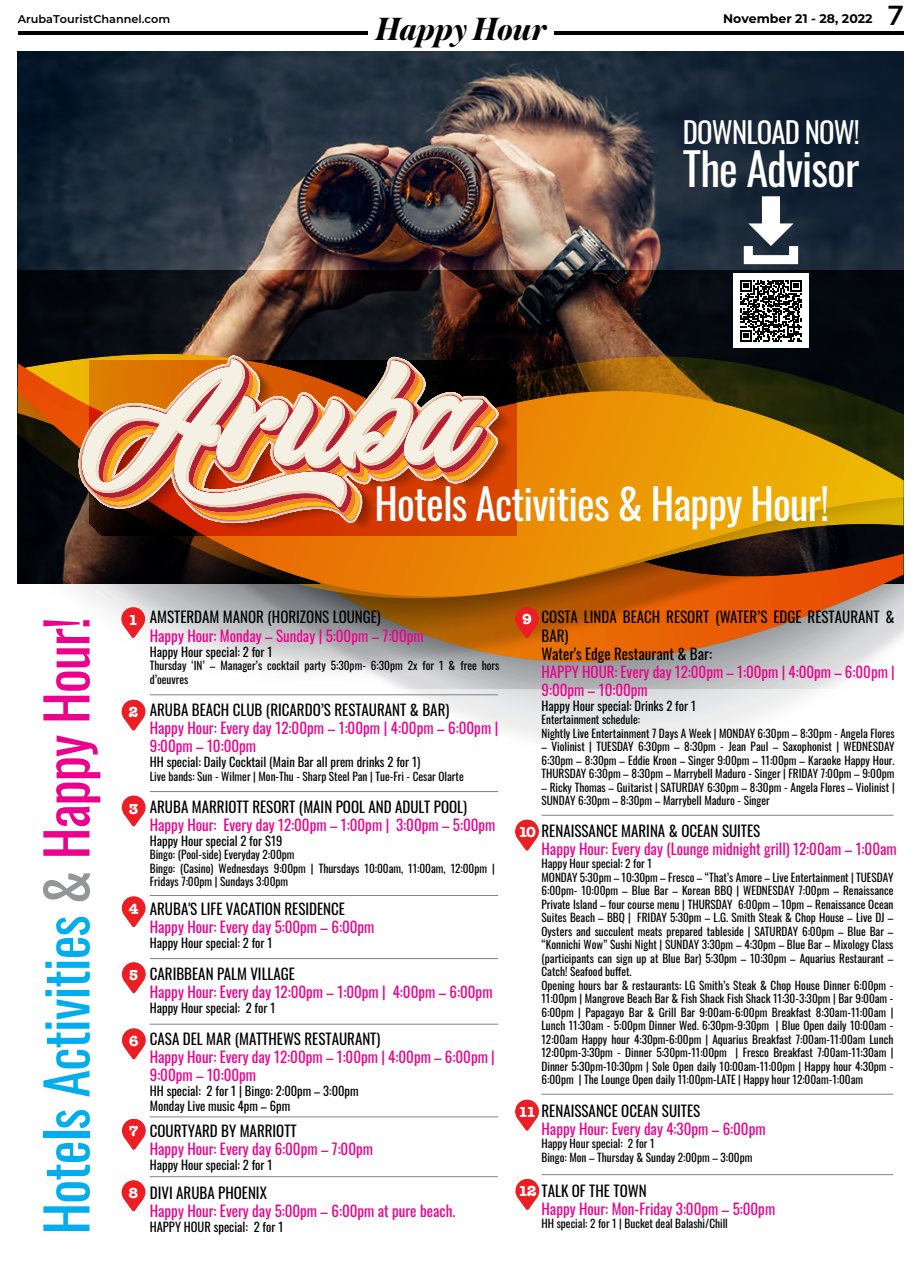
<style>
.page{position:relative;width:922px;height:1276px;background:#fff}
.page>*{position:absolute;margin:0;border:0;box-sizing:border-box;transform-origin:0 0}
.t1{font:56.88px "Oswald";letter-spacing:-.02em;color:#00aeef}
.t2{font:44.38px "Oswald";letter-spacing:-.02em;color:#fff}
.t3{font:41.88px "Oswald";letter-spacing:-.02em;color:#fff}
.t4{font:italic 700 33.75px "Austin Cyr";color:#000}
.t5{font:28.75px "Oswald";letter-spacing:-.03em;color:#fff}
.t6{font:15px/18px "Oswald";color:#ec008c}
.t7{font:15px/18px "Oswald";color:#000}
.t8{font:700 15px "American Typewriter";color:#fff}
.t9{font:12.5px/15px "Oswald";color:#000}
.t10{font:700 12.5px "Montserrat";color:#000}
.t11{font:11.25px/13.5px "Oswald";color:#000}
.t12{font:600 11.25px "Montserrat";color:#000}
.s1{font-family:"Nexa";font-size:27.5px}
.s2{color:#939598}
.s3{color:#ec008c}
.s4{font-family:"American Typewriter";font-weight:700;color:#fff}
.s5{color:#000}
</style>
<div class="page">
<hr style="left:18px;top:31px;width:349px;height:4px;background:#000">
<hr style="left:554px;top:31px;width:350px;height:4px;background:#000">
<img style="left:18px;top:52px;width:885px;height:218px">
<svg style="left:121px;top:688px;width:707px;height:123px"></svg>
<svg style="left:18px;top:274px;width:885px;height:414px"></svg>
<svg style="left:18px;top:279px;width:885px;height:403px;background:#9a733d"></svg>
<svg style="left:121px;top:607px;width:24px;height:32px"></svg>
<svg style="left:515px;top:607px;width:23px;height:32px"></svg>
<svg style="left:122px;top:700px;width:23px;height:31px"></svg>
<svg style="left:122px;top:795px;width:23px;height:32px"></svg>
<svg style="left:122px;top:896px;width:23px;height:32px"></svg>
<svg style="left:122px;top:962px;width:24px;height:32px"></svg>
<svg style="left:122px;top:1029px;width:24px;height:31px"></svg>
<img style="left:37px;top:314px;width:503px;height:251px">
<svg style="left:78px;top:294px;width:422px;height:230px;background:#9d6d50"></svg>
<hr style="left:150px;top:694px;width:348px;height:1px;background:#808285">
<hr style="left:150px;top:791px;width:348px;height:1px;background:#808285">
<hr style="left:150px;top:895px;width:348px;height:1px;background:#808285">
<hr style="left:150px;top:1176px;width:347px;height:1px;background:#808285">
<hr style="left:541px;top:815px;width:352px;height:1px;background:#808285">
<hr style="left:541px;top:1094px;width:352px;height:1px;background:#808285">
<hr style="left:541px;top:1174px;width:352px;height:1px;background:#808285">
<hr style="left:150px;top:958px;width:348px;height:1px;background:#808285">
<hr style="left:150px;top:1024px;width:348px;height:1px;background:#808285">
<hr style="left:150px;top:1116px;width:348px;height:1px;background:#808285">
<div style="left:515px;top:607px;width:23px;height:23px;background:#ed1d24;border-radius:50%"></div>
<svg style="left:515px;top:820px;width:23px;height:31px"></svg>
<div style="left:515px;top:820px;width:23px;height:22px;background:#ed1d24;border-radius:50%"></div>
<svg style="left:515px;top:1104px;width:24px;height:27px"></svg>
<div style="left:515px;top:1099px;width:23px;height:23px;background:#ed1d24;border-radius:50%"></div>
<svg style="left:515px;top:1179px;width:24px;height:31px"></svg>
<div style="left:516px;top:1179px;width:22px;height:22px;background:#ed1d24;border-radius:50%"></div>
<div style="left:122px;top:700px;width:23px;height:22px;background:#ed1d24;border-radius:50%"></div>
<div style="left:122px;top:796px;width:23px;height:23px;background:#ed1d24;border-radius:50%"></div>
<div style="left:122px;top:897px;width:23px;height:22px;background:#ed1d24;border-radius:50%"></div>
<div style="left:122px;top:962px;width:23px;height:23px;background:#ed1d24;border-radius:50%"></div>
<div style="left:122px;top:1028px;width:23px;height:23px;background:#ed1d24;border-radius:50%"></div>
<svg style="left:122px;top:1119px;width:24px;height:31px"></svg>
<div style="left:122px;top:1119px;width:23px;height:22px;background:#ed1d24;border-radius:50%"></div>
<svg style="left:122px;top:1181px;width:23px;height:31px"></svg>
<div style="left:122px;top:1180px;width:23px;height:23px;background:#ed1d24;border-radius:50%"></div>
<svg style="left:743px;top:196px;width:54px;height:68px"></svg>
<div style="left:733px;top:273px;width:75px;height:75px;background:#fff"></div>
<svg style="left:740px;top:280px;width:61px;height:61px"></svg>
<p class="t12" style="left:18px;top:11px;width:154px">ArubaTouristChannel.com</p>
<p class="t10" style="left:722px;top:10px;width:182px">November 21 - 28, 2022 <span class="s1">7</span></p>
<h3 class="t4" style="left:375px;top:4px;width:172px">Happy Hour</h3>
<h3 class="t5" style="left:682px;top:107px;width:178px">DOWNLOAD NOW!</h3>
<h2 class="t2" style="left:682px;top:129px;width:178px">The Advisor</h2>
<h3 class="t3" style="left:374px;top:466px;width:456px">Hotels Activities &amp; Happy Hour!</h3>
<h1 class="t1" style="left:16px;top:1234px;width:619px;rotate:-90deg">Hotels Activities <span class="s2">&amp;</span> <span class="s3">Happy Hour!</span></h1>
<h3 class="t8" style="left:128px;top:606px;width:11px">1</h3>
<h3 class="t8" style="left:129px;top:699px;width:11px">2</h3>
<h3 class="t8" style="left:129px;top:795px;width:11px">3</h3>
<h3 class="t8" style="left:129px;top:896px;width:11px">4</h3>
<h3 class="t8" style="left:129px;top:961px;width:11px">5</h3>
<h3 class="t8" style="left:129px;top:1027px;width:11px">6</h3>
<h3 class="t8" style="left:129px;top:1118px;width:11px">7</h3>
<h3 class="t8" style="left:129px;top:1179px;width:11px">8</h3>
<h3 class="t7" style="left:150px;top:607px;width:232px">AMSTERDAM MANOR (HORIZONS LOUNGE)</h3>
<h3 class="t6" style="left:150px;top:625px;width:275px">Happy Hour: Monday – Sunday | 5:00pm – 7:00pm</h3>
<p class="t9" style="left:150px;top:642px;width:124px">Happy Hour special: 2 for 1</p>
<p class="t11" style="left:150px;top:657px;width:351px">Thursday ‘IN’ – Manager’s cocktail party 5:30pm- 6:30pm 2x for 1 &amp; free hors d’oeuvres</p>
<h3 class="t7" style="left:150px;top:699px;width:301px">ARUBA BEACH CLUB (RICARDO’S RESTAURANT &amp; BAR)</h3>
<h3 class="t6" style="left:150px;top:717px;width:350px">Happy Hour: Every day 12:00pm – 1:00pm | 4:00pm – 6:00pm |<br>9:00pm – 10:00pm</h3>
<p class="t9" style="left:150px;top:753px;width:272px">HH special: Daily Cocktail (Main Bar all prem drinks 2 for 1)</p>
<p class="t11" style="left:150px;top:768px;width:315px">Live bands: Sun - Wilmer | Mon-Thu - Sharp Steel Pan | Tue-Fri - Cesar Olarte</p>
<h3 class="t7" style="left:150px;top:796px;width:319px">ARUBA MARRIOTT RESORT (MAIN POOL AND ADULT POOL)</h3>
<h3 class="t6" style="left:150px;top:814px;width:347px">Happy Hour: Every day 12:00pm – 1:00pm | 3:00pm – 5:00pm</h3>
<p class="t9" style="left:150px;top:832px;width:134px">Happy Hour special 2 for $19</p>
<p class="t11" style="left:150px;top:846px;width:346px">Bingo: (Pool-side) Everyday 2:00pm<br>Bingo: (Casino) Wednesdays 9:00pm | Thursdays 10:00am, 11:00am, 12:00pm |<br>Fridays 7:00pm | Sundays 3:00pm</p>
<h3 class="t7" style="left:150px;top:898px;width:196px">ARUBA'S LIFE VACATION RESIDENCE</h3>
<h3 class="t6" style="left:150px;top:916px;width:226px">Happy Hour: Every day 5:00pm – 6:00pm</h3>
<p class="t9" style="left:150px;top:934px;width:124px">Happy Hour special: 2 for 1</p>
<h3 class="t7" style="left:150px;top:963px;width:147px">CARIBBEAN PALM VILLAGE</h3>
<h3 class="t6" style="left:150px;top:981px;width:344px">Happy Hour: Every day 12:00pm – 1:00pm | 4:00pm – 6:00pm</h3>
<p class="t9" style="left:150px;top:999px;width:127px">Happy Hour special: 2 for 1</p>
<h3 class="t7" style="left:150px;top:1028px;width:232px">CASA DEL MAR (MATTHEWS RESTAURANT)</h3>
<h3 class="t6" style="left:150px;top:1046px;width:346px">Happy Hour: Every day 12:00pm – 1:00pm | 4:00pm – 6:00pm |<br>9:00pm – 10:00pm</h3>
<p class="t9" style="left:150px;top:1082px;width:210px">HH special: 2 for 1 | Bingo: 2:00pm – 3:00pm<br>Monday Live music 4pm – 6pm</p>
<h3 class="t7" style="left:150px;top:1120px;width:148px">COURTYARD BY MARRIOTT</h3>
<h3 class="t6" style="left:150px;top:1138px;width:225px">Happy Hour: Every day 6:00pm – 7:00pm</h3>
<p class="t9" style="left:150px;top:1155px;width:124px">Happy Hour special: 2 for 1</p>
<h3 class="t7" style="left:150px;top:1182px;width:119px">DIVI ARUBA PHOENIX</h3>
<h3 class="t6" style="left:150px;top:1200px;width:307px">Happy Hour: Every day 5:00pm – 6:00pm at pure beach.</h3>
<p class="t9" style="left:150px;top:1218px;width:135px">HAPPY HOUR special: 2 for 1</p>
<h3 class="t8" style="left:522px;top:606px;width:11px">9</h3>
<h3 class="t7" style="left:541px;top:607px;width:354px">COSTA LINDA BEACH RESORT (WATER’S EDGE RESTAURANT &amp;<br>BAR)<br>Water's Edge Restaurant &amp; Bar:</h3>
<h3 class="t6" style="left:541px;top:661px;width:354px">HAPPY HOUR: Every day 12:00pm – 1:00pm | 4:00pm – 6:00pm |<br>9:00pm – 10:00pm</h3>
<p class="t9" style="left:541px;top:696px;width:156px">Happy Hour special: Drinks 2 for 1</p>
<p class="t11" style="left:541px;top:711px;width:354px">Entertainment schedule:<br>Nightly Live Entertainment 7 Days A Week | MONDAY 6:30pm – 8:30pm - Angela Flores</p>
<p class="t11" style="left:541px;top:738px;width:354px;text-align:justify">– Violinist | TUESDAY 6:30pm – 8:30pm - Jean Paul – Saxophonist | WEDNESDAY 6:30pm – 8:30pm – Eddie Kroon – Singer 9:00pm – 11:00pm – Karaoke Happy Hour.<br>THURSDAY 6:30pm – 8:30pm – Marrybell Maduro - Singer | FRIDAY 7:00pm – 9:00pm</p>
<p class="t11" style="left:541px;top:779px;width:354px">– Ricky Thomas – Guitarist | SATURDAY 6:30pm – 8:30pm - Angela Flores – Violinist |<br>SUNDAY 6:30pm – 8:30pm – Marrybell Maduro - Singer</p>
<h3 class="t6" style="left:541px;top:820px;width:356px;text-indent:-23px"><span class="s4">10</span> <span class="s5">RENAISSANCE MARINA &amp; OCEAN SUITES<br></span>Happy Hour: Every day (Lounge midnight grill) 12:00am – 1:00am</h3>
<p class="t11" style="left:541px;top:855px;width:353px">Happy Hour special: 2 for 1<br>MONDAY 5:30pm – 10:30pm – Fresco – “That’s Amore – Live Entertainment | TUESDAY 6:00pm- 10:00pm – Blue Bar – Korean BBQ | WEDNESDAY 7:00pm – Renaissance Private Island – four course menu | THURSDAY 6:00pm – 10pm – Renaissance Ocean Suites Beach – BBQ | FRIDAY 5:30pm – L.G. Smith Steak &amp; Chop House – Live DJ – Oysters and succulent meats prepared tableside | SATURDAY 6:00pm – Blue Bar – “Konnichi Wow” Sushi Night | SUNDAY 3:30pm – 4:30pm – Blue Bar – Mixology Class (participants can sign up at Blue Bar) 5:30pm – 10:30pm – Aquarius Restaurant – Catch! Seafood buffet.<br>Opening hours bar &amp; restaurants: LG Smith’s Steak &amp; Chop House Dinner 6:00pm - 11:00pm | Mangrove Beach Bar &amp; Fish Shack Fish Shack 11:30-3:30pm | Bar 9:00am - 6:00pm | Papagayo Bar &amp; Grill Bar 9:00am-6:00pm Breakfast 8:30am-11:00am | Lunch 11:30am - 5:00pm Dinner Wed. 6:30pm-9:30pm | Blue Open daily 10:00am - 12:00am Happy hour 4:30pm-6:00pm | Aquarius Breakfast 7:00am-11:00am Lunch 12:00pm-3:30pm - Dinner 5:30pm-11:00pm | Fresco Breakfast 7:00am-11:30am | Dinner 5:30pm-10:30pm | Sole Open daily 10:00am-11:00pm | Happy hour 4:30pm - 6:00pm | The Lounge Open daily 11:00pm-LATE | Happy hour 12:00am-1:00am</p>
<h3 class="t6" style="left:541px;top:1100px;width:225px;text-indent:-23px"><span class="s4">11</span> <span class="s5">RENAISSANCE OCEAN SUITES<br></span>Happy Hour: Every day 4:30pm – 6:00pm</h3>
<p class="t11" style="left:541px;top:1136px;width:212px">Happy Hour special: 2 for 1<br>Bingo: Mon – Thursday &amp; Sunday 2:00pm – 3:00pm</p>
<h3 class="t6" style="left:541px;top:1180px;width:235px;text-indent:-23px"><span class="s4">12</span> <span class="s5">TALK OF THE TOWN<br></span>Happy Hour: Mon-Friday 3:00pm – 5:00pm</h3>
<p class="t11" style="left:541px;top:1216px;width:188px">HH special: 2 for 1 | Bucket deal Balashi/Chill</p>
</div>
